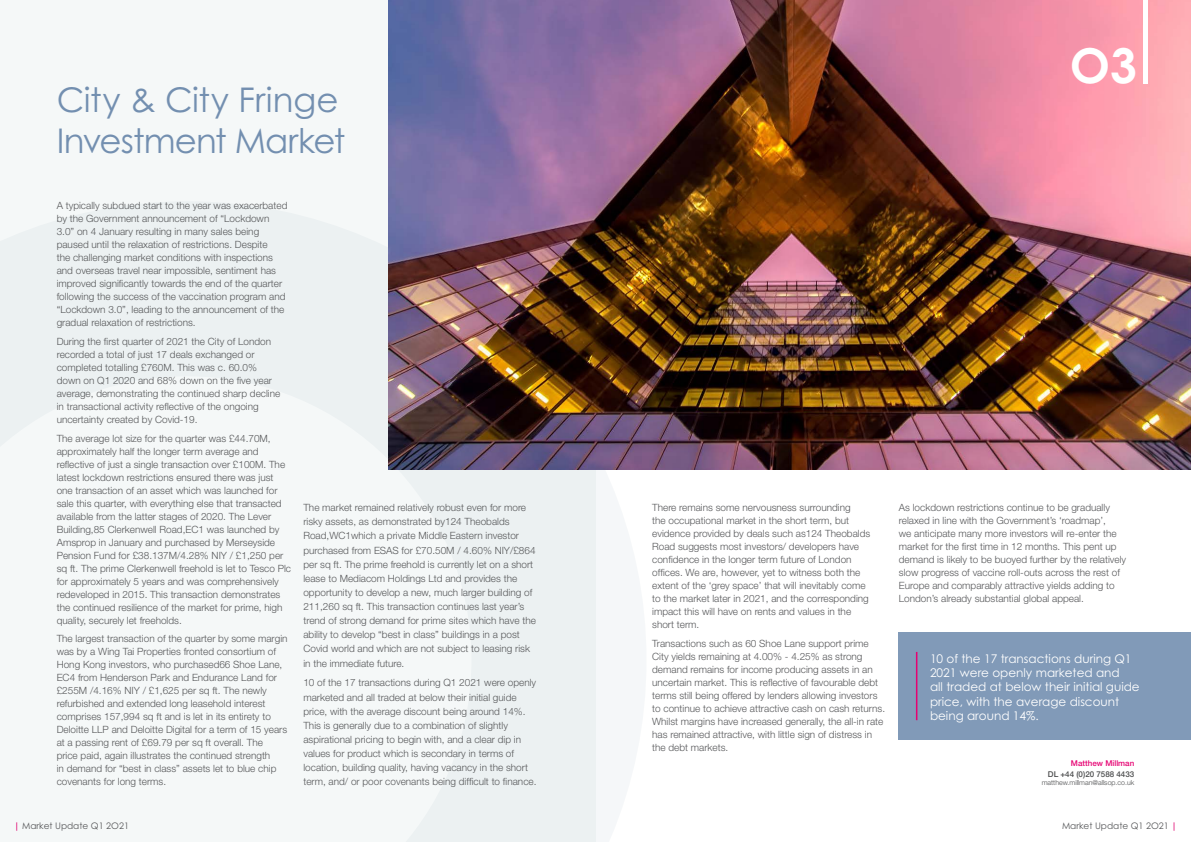
<style>
.page{position:relative;width:1191px;height:842px;background:#fff}
.page>*{position:absolute;margin:0;border:0;box-sizing:border-box;transform-origin:0 0}
.t1{font:700 48px "Century Gothic Pro";color:#fff}
.t2{font:34px/40.8px "Century Gothic Pro";letter-spacing:-.015em;color:#738fb0}
.t3{font:12px/14.4px "Century Gothic Pro";color:#fff}
.t4{font:300 10px/13px "Helvetica Neue";color:#57585a}
.t5{font:9px "Century Gothic Pro";color:#57585a}
.t6{font:500 8px "Helvetica Neue";color:#4b4c4d}
.t7{font:500 8px "Helvetica Neue";color:#e60272}
.t8{font:300 7px "Helvetica Neue";color:#4b4c4d}
.s1{font-weight:700;color:#df006e}
</style>
<div class="page">
<div style="left:0;top:0;width:595px;height:842px;background:#f5f8f8"></div>
<img style="left:388px;top:0;width:803px;height:469px">
<div style="left:1143px;top:0;width:5px;height:84px;background:#fff"></div>
<div style="left:899px;top:632px;width:292px;height:108px;background:#819ab8"></div>
<hr style="left:916px;top:652px;width:1px;height:68px;background:#e60272">
<h2 class="t2" style="left:57px;top:79px;width:290px">City &amp; City Fringe<br>Investment Market</h2>
<p class="t4" style="left:57px;top:199px;width:232px">A typically subdued start to the year was exacerbated by the Government announcement of “Lockdown 3.0” on 4 January resulting in many sales being paused until the relaxation of restrictions. Despite<br>the challenging market conditions with inspections and overseas travel near impossible, sentiment has improved significantly towards the end of the quarter following the success of the vaccination program and “Lockdown 3.0”, leading to the announcement of the gradual relaxation of restrictions.</p>
<p class="t4" style="left:57px;top:335px;width:225px">During the first quarter of 2021 the City of London recorded a total of just 17 deals exchanged or completed totalling £760M. This was c. 60.0% down on Q1 2020 and 68% down on the five year average, demonstrating the continued sharp decline in transactional activity reflective of the ongoing uncertainty created by Covid-19.</p>
<p class="t4" style="left:57px;top:431px;width:236px">The average lot size for the quarter was £44.70M, approximately half the longer term average and reflective of just a single transaction over £100M. The latest lockdown restrictions ensured there was just one transaction of an asset which was launched for sale this quarter, with everything else that transacted available from the latter stages of 2020. The Lever Building,85 Clerkenwell Road,EC1 was launched by Amsprop in January and purchased by Merseyside Pension Fund for £38.137M/4.28% NIY / £1,250 per sq ft. The prime Clerkenwell freehold is let to Tesco Plc for approximately 5 years and was comprehensively redeveloped in 2015. This transaction demonstrates the continued resilience of the market for prime, high quality, securely let freeholds.</p>
<p class="t4" style="left:57px;top:632px;width:232px">The largest transaction of the quarter by some margin was by a Wing Tai Properties fronted consortium of Hong Kong investors, who purchased66 Shoe Lane, EC4 from Henderson Park and Endurance Land for £255M /4.16% NIY / £1,625 per sq ft. The newly refurbished and extended long leasehold interest comprises 157,994 sq ft and is let in its entirety to Deloitte LLP and Deloitte Digital for a term of 15 years at a passing rent of £69.79 per sq ft overall. The<br>price paid, again illustrates the continued strength<br>in demand for “best in class” assets let to blue chip covenants for long terms.</p>
<p class="t4" style="left:303px;top:500px;width:234px;line-height:14.1px">The market remained relatively robust even for more risky assets, as demonstrated by124 Theobalds Road,WC1which a private Middle Eastern investor purchased from ESAS for £70.50M / 4.60% NIY/£864 per sq ft. The prime freehold is currently let on a short lease to Mediacom Holdings Ltd and provides the opportunity to develop a new, much larger building of 211,260 sq ft. This transaction continues last year’s trend of strong demand for prime sites which have the ability to develop “best in class” buildings in a post Covid world and which are not subject to leasing risk in the immediate future.</p>
<p class="t4" style="left:303px;top:675px;width:235px;line-height:14.1px">10 of the 17 transactions during Q1 2021 were openly marketed and all traded at below their initial guide price, with the average discount being around 14%.<br>This is generally due to a combination of slightly aspirational pricing to begin with, and a clear dip in values for product which is secondary in terms of location, building quality, having vacancy in the short term, and/ or poor covenants being difficult to finance.</p>
<h1 class="t1" style="left:1069px;top:35px;width:69px">O3</h1>
<p class="t4" style="left:652px;top:501px;width:220px">There remains some nervousness surrounding<br>the occupational market in the short term, but evidence provided by deals such as124 Theobalds Road suggests most investors/ developers have confidence in the longer term future of London offices. We are, however, yet to witness both the extent of the ‘grey space’ that will inevitably come to the market later in 2021, and the corresponding impact this will have on rents and values in the short term.</p>
<p class="t4" style="left:652px;top:637px;width:234px">Transactions such as 60 Shoe Lane support prime City yields remaining at 4.00% - 4.25% as strong demand remains for income producing assets in an uncertain market. This is reflective of favourable debt terms still being offered by lenders allowing investors to continue to achieve attractive cash on cash returns.<br>Whilst margins have increased generally, the all-in rate has remained attractive, with little sign of distress in the debt markets.</p>
<p class="t4" style="left:899px;top:501px;width:229px">As lockdown restrictions continue to be gradually relaxed in line with the Government’s ‘roadmap’,<br>we anticipate many more investors will re-enter the market for the first time in 12 months. This pent up demand is likely to be buoyed further by the relatively slow progress of vaccine roll-outs across the rest of Europe and comparably attractive yields adding to London’s already substantial global appeal.</p>
<p class="t3" style="left:930px;top:651px;width:211px">10 of the 17 transactions during Q1<br>2021 were openly marketed and<br>all traded at below their initial guide price, with the average discount being around 14%.</p>
<p class="t7" style="left:1071px;top:758px;width:65px">Matthew Millman</p>
<p class="t6" style="left:1048px;top:769px;width:88px">DL +44 (0)20 7588 4433</p>
<p class="t8" style="left:1041px;top:778px;width:94px">matthew.millman@allsop.co.uk</p>
<p class="t5" style="left:14px;top:820px;width:116px"><span class="s1">|</span> Market Update Q1 2O21</p>
<p class="t5" style="left:1062px;top:820px;width:116px">Market Update Q1 2O21 <span class="s1">|</span></p>
</div>
